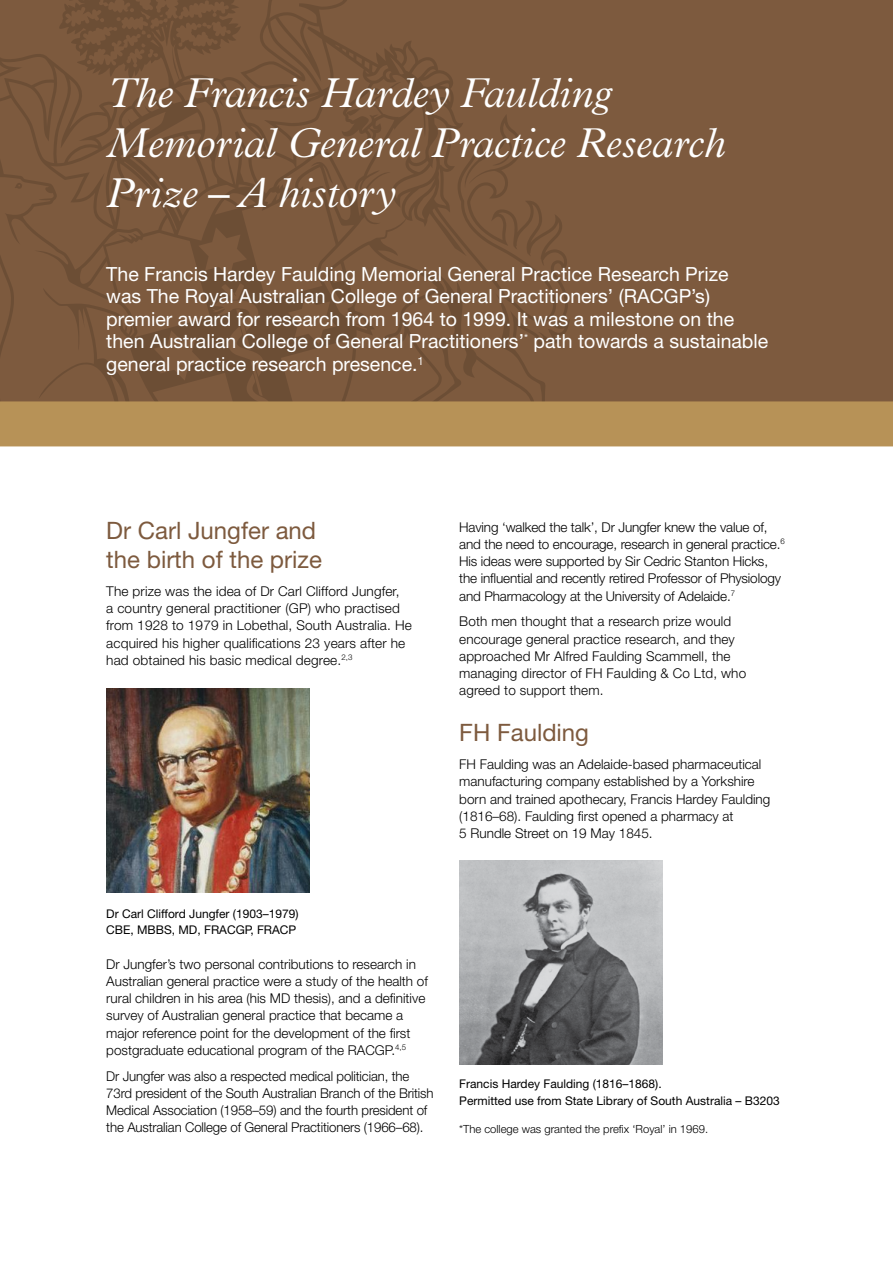
<style>
.page{position:relative;width:893px;height:1263px;background:#fff}
.page>*{position:absolute;margin:0;border:0;box-sizing:border-box;transform-origin:0 0}
.Head_A{font:italic 300 42px/50.4px "Plantin MT Std";color:#fff}
.Head_C{font:24px/28.8px "Helvetica Neue LT Std";color:#7d5a3e}
.Head_D{font:19.5px/22.5px "Helvetica Neue LT Std";color:#fff}
.Body{font:300 13.5px/17.2px "Helvetica Neue LT Std";color:#000}
.Figure_text{font:12px/16.5px "Helvetica Neue LT Std";color:#000}
.Note_Source{font:300 11.25px "Helvetica Neue LT Std";color:#000}
</style>
<div class="page">
<svg style="left:0;top:0;width:893px;height:446px;background:#805d3f"></svg>
<img style="left:106px;top:689px;width:204px;height:203px">
<img style="left:459px;top:861px;width:204px;height:203px">
<p class="Head_A" style="left:106px;top:68px;width:620px">The Francis Hardey Faulding<br>Memorial General Practice Research<br>Prize – A history</p>
<p class="Head_D" style="left:106px;top:263px;width:663px">The Francis Hardey Faulding Memorial General Practice Research Prize was The Royal Australian College of General Practitioners’ (RACGP’s) premier award for research from 1964 to 1999. It was a milestone on the then Australian College of General Practitioners’<sup>*</sup> path towards a sustainable general practice research presence.<sup>1</sup></p>
<p class="Head_C" style="left:106px;top:516px;width:217px">Dr Carl Jungfer and the birth of the prize</p>
<p class="Body" style="left:106px;top:582px;width:307px">The prize was the idea of Dr Carl Clifford Jungfer,<br>a country general practitioner (GP) who practised from 1928 to 1979 in Lobethal, South Australia. He acquired his higher qualifications 23 years after he had obtained his basic medical degree.<sup>2,3</sup></p>
<p class="Body" style="left:459px;top:518px;width:327px">Having ‘walked the talk’, Dr Jungfer knew the value of, and the need to encourage, research in general practice.<sup>6<br></sup>His ideas were supported by Sir Cedric Stanton Hicks, the influential and recently retired Professor of Physiology and Pharmacology at the University of Adelaide.<sup>7</sup></p>
<p class="Body" style="left:459px;top:613px;width:288px">Both men thought that a research prize would encourage general practice research, and they approached Mr Alfred Faulding Scammell, the managing director of FH Faulding &amp; Co Ltd, who agreed to support them.</p>
<p class="Head_C" style="left:459px;top:718px;width:131px">FH Faulding</p>
<p class="Body" style="left:459px;top:755px;width:313px">FH Faulding was an Adelaide-based pharmaceutical manufacturing company established by a Yorkshire born and trained apothecary, Francis Hardey Faulding (1816–68). Faulding first opened a pharmacy at<br>5 Rundle Street on 19 May 1845.</p>
<p class="Figure_text" style="left:106px;top:905px;width:194px">Dr Carl Clifford Jungfer (1903–1979)<br>CBE, MBBS, MD, FRACGP, FRACP</p>
<p class="Body" style="left:106px;top:955px;width:323px">Dr Jungfer’s two personal contributions to research in Australian general practice were a study of the health of rural children in his area (his MD thesis), and a definitive survey of Australian general practice that became a major reference point for the development of the first postgraduate educational program of the RACGP.<sup>4,5</sup></p>
<p class="Body" style="left:106px;top:1067px;width:329px">Dr Jungfer was also a respected medical politician, the 73rd president of the South Australian Branch of the British Medical Association (1958–59) and the fourth president of the Australian College of General Practitioners (1966–68).</p>
<p class="Figure_text" style="left:459px;top:1075px;width:322px">Francis Hardey Faulding (1816–1868).<br>Permitted use from State Library of South Australia – B3203</p>
<p class="Note_Source" style="left:459px;top:1121px;width:250px">*The college was granted the prefix ‘Royal’ in 1969.</p>
</div>
